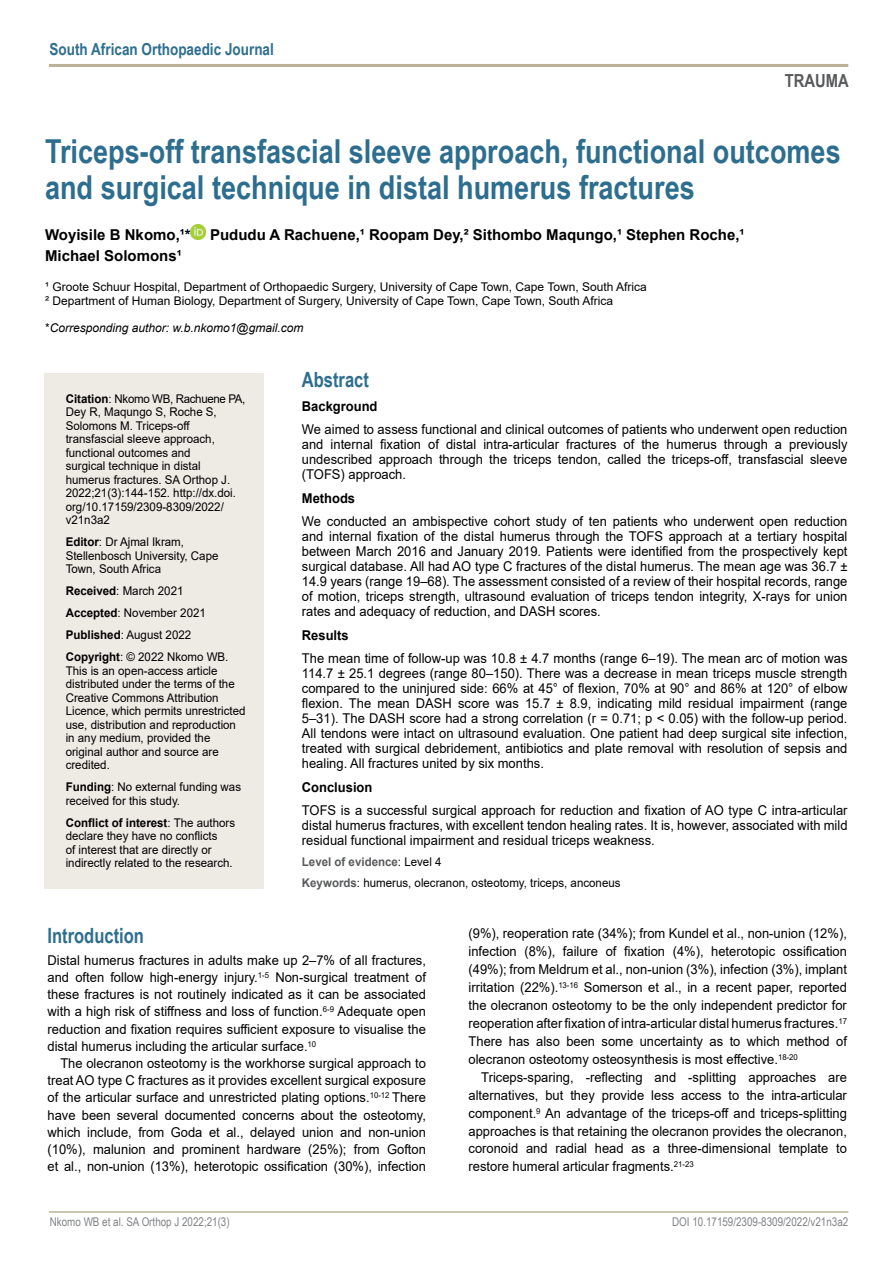
<style>
.page{position:relative;width:893px;height:1263px;background:#fff}
.page>*{position:absolute;margin:0;border:0;box-sizing:border-box;transform-origin:0 0}
.t1{font:700 33px/36px "Arial Narrow";color:#2d6e8f}
.t2{font:700 21px "Arial Narrow";color:#2d6e8f;scale:.96 1}
.t3{font:700 18px "Arial Narrow";color:#58595b}
.t4{font:700 16.5px "Arial Narrow";color:#2d6e8f}
.t5{font:700 15px "Arial";color:#000}
.t6{font:13.5px/15px "Arial";color:#000;text-align:justify;scale:.96 1}
.t7{font:700 13.5px "Arial";color:#000;scale:.96 1}
.t8{font:12px/13.5px "Arial";color:#000;scale:.96 1}
.t9{font:12px/13.5px "Arial";color:#000}
.t10{font:12px "Arial Narrow";color:#808285}
.t11{font:italic 12px "Arial";color:#000}
.s1{font-style:normal}
.s2{font-weight:700}
.s3{font-weight:700;color:#58595b}
</style>
<div class="page">
<hr style="left:49px;top:1211px;width:799px;height:2px;background:#bcb197">
<hr style="left:49px;top:64px;width:799px;height:3px;background:#bcb197">
<div style="left:44px;top:373px;width:220px;height:516px;background:#eeeae4"></div>
<img style="left:191px;top:224px;width:15px;height:16px">
<p class="t4" style="left:50px;top:36px;width:226px">South African Orthopaedic Journal</p>
<h3 class="t3" style="left:785px;top:67px;width:65px">TRAUMA</h3>
<h1 class="t1" style="left:45px;top:132px;width:797px">Triceps-off transfascial sleeve approach, functional outcomes and surgical technique in distal humerus fractures</h1>
<p class="t5" style="left:45px;top:224px;width:147px">Woyisile B Nkomo,¹*</p>
<p class="t5" style="left:210px;top:224px;width:536px">Pududu A Rachuene,¹ Roopam Dey,² Sithombo Maqungo,¹ Stephen Roche,¹</p>
<p class="t5" style="left:45px;top:245px;width:138px">Michael Solomons¹</p>
<p class="t9" style="left:45px;top:280px;width:603px">¹ Groote Schuur Hospital, Department of Orthopaedic Surgery, University of Cape Town, Cape Town, South Africa<br>² Department of Human Biology, Department of Surgery, University of Cape Town, Cape Town, South Africa</p>
<p class="t11" style="left:45px;top:320px;width:260px"><span class="s1">*</span>Corresponding author: w.b.nkomo1@gmail.com</p>
<p class="t8" style="left:66px;top:392px;width:189px"><span class="s2">Citation</span>: Nkomo WB, Rachuene PA,<br>Dey R, Maqungo S, Roche S,<br>Solomons M. Triceps-off transfascial sleeve approach, functional outcomes and<br>surgical technique in distal humerus fractures. SA Orthop J.<br>2022;21(3):144-152. http://dx.doi. org/10.17159/2309-8309/2022/ v21n3a2</p>
<p class="t8" style="left:66px;top:535px;width:161px"><span class="s2">Editor</span>: Dr Ajmal Ikram,<br>Stellenbosch University, Cape<br>Town, South Africa</p>
<p class="t8" style="left:66px;top:580px;width:171px;line-height:22px"><span class="s2">Received</span>: March 2021<br><span class="s2">Accepted</span>: November 2021<br><span class="s2">Published</span>: August 2022<br><span class="s2">Copyright</span>: © 2022 Nkomo WB.</p>
<p class="t8" style="left:66px;top:664px;width:189px">This is an open-access article distributed under the terms of the<br>Creative Commons Attribution<br>Licence, which permits unrestricted use, distribution and reproduction in any medium, provided the original author and source are credited.</p>
<p class="t8" style="left:66px;top:780px;width:184px"><span class="s2">Funding</span>: No external funding was received for this study.</p>
<p class="t8" style="left:66px;top:816px;width:178px"><span class="s2">Conflict of interest</span>: The authors declare they have no conflicts<br>of interest that are directly or indirectly related to the research.</p>
<h2 class="t2" style="left:302px;top:364px;width:71px">Abstract</h2>
<p class="t7" style="left:302px;top:397px;width:80px">Background</p>
<p class="t6" style="left:302px;top:422px;width:570px">We aimed to assess functional and clinical outcomes of patients who underwent open reduction and internal fixation of distal intra-articular fractures of the humerus through a previously undescribed approach through the triceps tendon, called the triceps-off, transfascial sleeve (TOFS) approach.</p>
<p class="t7" style="left:302px;top:489px;width:57px">Methods</p>
<p class="t6" style="left:302px;top:514px;width:570px">We conducted an ambispective cohort study of ten patients who underwent open reduction and internal fixation of the distal humerus through the TOFS approach at a tertiary hospital between March 2016 and January 2019. Patients were identified from the prospectively kept surgical database. All had AO type C fractures of the distal humerus. The mean age was 36.7 ± 14.9 years (range 19–68). The assessment consisted of a review of their hospital records, range of motion, triceps strength, ultrasound evaluation of triceps tendon integrity, X-rays for union rates and adequacy of reduction, and DASH scores.</p>
<p class="t7" style="left:302px;top:626px;width:50px">Results</p>
<p class="t6" style="left:302px;top:651px;width:570px">The mean time of follow-up was 10.8 ± 4.7 months (range 6–19). The mean arc of motion was 114.7 ± 25.1 degrees (range 80–150). There was a decrease in mean triceps muscle strength compared to the uninjured side: 66% at 45° of flexion, 70% at 90° and 86% at 120° of elbow flexion. The mean DASH score was 15.7 ± 8.9, indicating mild residual impairment (range 5–31). The DASH score had a strong correlation (r = 0.71; p &lt; 0.05) with the follow-up period.<br>All tendons were intact on ultrasound evaluation. One patient had deep surgical site infection, treated with surgical debridement, antibiotics and plate removal with resolution of sepsis and healing. All fractures united by six months.</p>
<p class="t7" style="left:302px;top:778px;width:75px">Conclusion</p>
<p class="t6" style="left:302px;top:803px;width:570px">TOFS is a successful surgical approach for reduction and fixation of AO type C intra-articular distal humerus fractures, with excellent tendon healing rates. It is, however, associated with mild residual functional impairment and residual triceps weakness.</p>
<p class="t8" style="left:302px;top:851px;width:333px;line-height:20.7px"><span class="s3">Level of evidence</span>: Level 4<br><span class="s3">Keywords</span>: humerus, olecranon, osteotomy, triceps, anconeus</p>
<h2 class="t2" style="left:48px;top:920px;width:102px">Introduction</h2>
<p class="t6" style="left:48px;top:951px;width:396px;line-height:17.2px">Distal humerus fractures in adults make up 2–7% of all fractures, and often follow high-energy injury.<sup>1-5</sup> Non-surgical treatment of these fractures is not routinely indicated as it can be associated with a high risk of stiffness and loss of function.<sup>6-9</sup> Adequate open reduction and fixation requires sufficient exposure to visualise the distal humerus including the articular surface.<sup>10</sup></p>
<p class="t6" style="left:48px;top:1054px;width:396px;line-height:17.2px;text-indent:13px">The olecranon osteotomy is the workhorse surgical approach to treat AO type C fractures as it provides excellent surgical exposure of the articular surface and unrestricted plating options.<sup>10-12</sup> There have been several documented concerns about the osteotomy, which include, from Goda et al., delayed union and non-union (10%), malunion and prominent hardware (25%); from Gofton et al., non-union (13%), heterotopic ossification (30%), infection</p>
<p class="t6" style="left:469px;top:924px;width:396px;line-height:18px">(9%), reoperation rate (34%); from Kundel et al., non-union (12%), infection (8%), failure of fixation (4%), heterotopic ossification (49%); from Meldrum et al., non-union (3%), infection (3%), implant irritation (22%).<sup>13-16</sup> Somerson et al., in a recent paper, reported the olecranon osteotomy to be the only independent predictor for reoperation after fixation of intra-articular distal humerus fractures.<sup>17<br></sup>There has also been some uncertainty as to which method of olecranon osteotomy osteosynthesis is most effective.<sup>18-20</sup></p>
<p class="t6" style="left:469px;top:1068px;width:396px;line-height:18px;text-indent:13px">Triceps-sparing, -reflecting and -splitting approaches are alternatives, but they provide less access to the intra-articular component.<sup>9</sup> An advantage of the triceps-off and triceps-splitting approaches is that retaining the olecranon provides the olecranon, coronoid and radial head as a three-dimensional template to restore humeral articular fragments.<sup>21-23</sup></p>
<p class="t10" style="left:50px;top:1213px;width:181px">Nkomo WB et al. SA Orthop J 2022;21(3)</p>
<p class="t10" style="left:672px;top:1213px;width:178px">DOI 10.17159/2309-8309/2022/v21n3a2</p>
</div>
